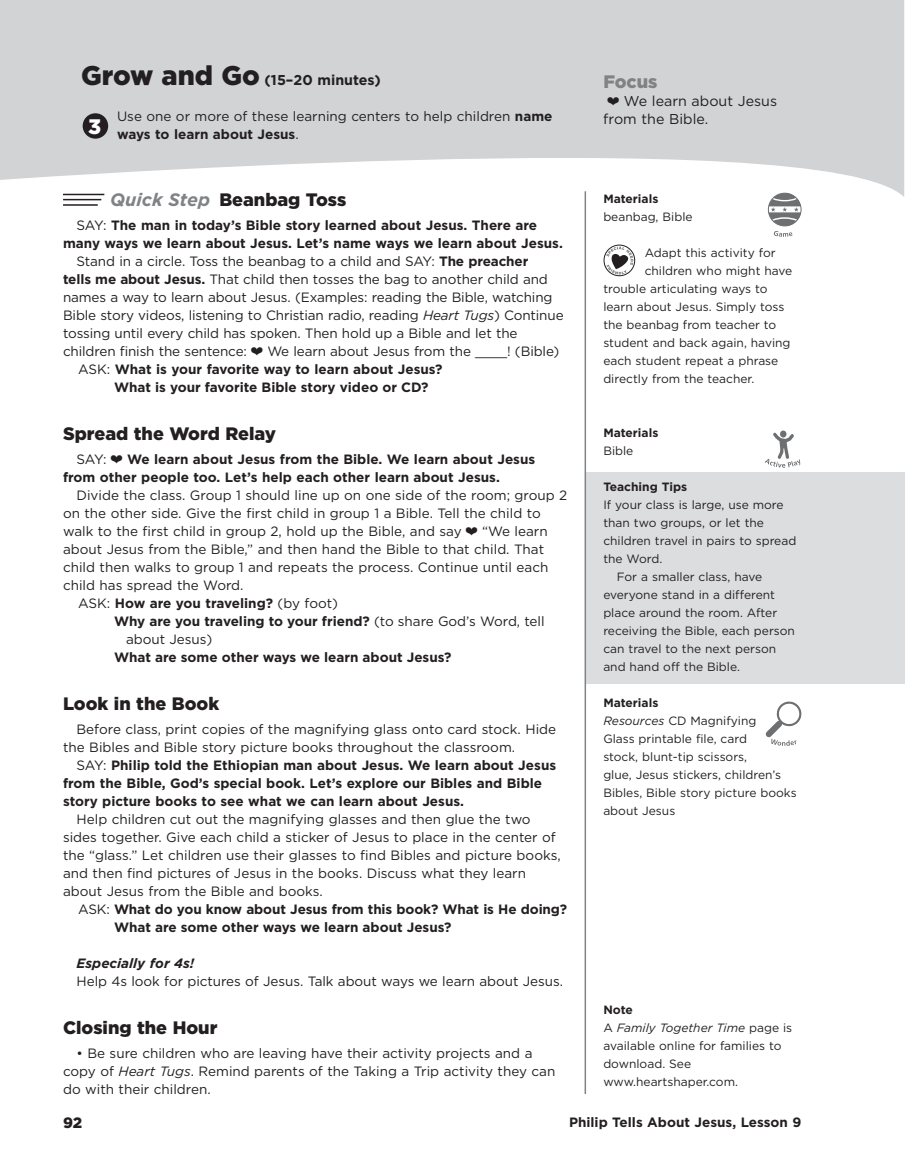
<style>
.page{position:relative;width:905px;height:1175px;background:#fff}
.page>*{position:absolute;margin:0;border:0;box-sizing:border-box;transform-origin:0 0}
.t1{font:900 21px "Gotham";color:#fff}
.t2{font:900 18px "Gotham";color:#231f20}
.t3{font:900 18px "Gotham";color:#808285}
.t4{font:900 15px "Gotham";color:#231f20}
.t5{font:14.25px/18px "Gotham";color:#231f20}
.t6{font:700 14.25px "Gotham";color:#231f20}
.t7{font:13.5px/18px "Gotham";color:#231f20}
.t8{font:700 13.5px/18px "Gotham";color:#231f20}
.t9{font:italic 700 13.5px "Gotham";color:#231f20}
.t10{font:12px/18px "Gotham";color:#231f20}
.t11{font:700 12px "Gotham";color:#231f20}
.s1{font-weight:900;font-size:27px}
.s2{font-weight:700}
.s3{font-weight:700;font-style:italic;color:#808285}
.s4{font-weight:400}
.s5{font-style:italic}
</style>
<div class="page">
<svg style="left:0;top:0;width:904px;height:197px;fill:#d1d3d4"></svg>
<div style="left:586px;top:472px;width:318px;height:211px;background:#dcddde"></div>
<hr style="left:63px;top:194px;width:41px;height:1px;background:#231f20">
<hr style="left:63px;top:199px;width:38px;height:1px;background:#231f20">
<hr style="left:63px;top:204px;width:35px;height:2px;background:#231f20">
<svg style="left:764px;top:430px;width:36px;height:38px"></svg>
<div style="left:604px;top:245px;width:31px;height:31px;border:1px solid #231f20;border-radius:50%"></div>
<svg style="left:606px;top:246px;width:27px;height:29px"></svg>
<hr style="left:584px;top:191px;width:2px;height:903px;background:#808285">
<div style="left:83px;top:113px;width:25px;height:26px;background:#231f20;border-radius:50%"></div>
<div style="left:768px;top:193px;width:33px;height:33px;border:1px solid #6d6f71;border-radius:50%"></div>
<svg style="left:770px;top:193px;width:31px;height:44px"></svg>
<svg style="left:765px;top:701px;width:36px;height:45px"></svg>
<svg style="left:607px;top:97px;width:12px;height:8px"></svg>
<p class="t6" style="left:81px;top:70px;width:301px"><span class="s1">Grow and Go</span> (15–20 minutes)</p>
<p class="t7" style="left:117px;top:107px;width:437px">Use one or more of these learning centers to help children <span class="s2">name ways to learn about Jesus</span>.</p>
<h1 class="t1" style="left:88px;top:112px;width:15px">3</h1>
<h2 class="t2" style="left:110px;top:187px;width:237px"><span class="s3">Quick Step</span> Beanbag Toss</h2>
<p class="t8" style="left:76px;top:216px;width:462px"><span class="s4">SAY:</span> The man in today’s Bible story learned about Jesus. There are</p>
<p class="t8" style="left:63px;top:234px;width:501px">many ways we learn about Jesus. Let’s name ways we learn about Jesus.</p>
<p class="t7" style="left:76px;top:252px;width:453px">Stand in a circle. Toss the beanbag to a child and SAY: <span class="s2">The preacher</span></p>
<p class="t7" style="left:63px;top:270px;width:486px"><span class="s2">tells me about Jesus.</span> That child then tosses the bag to another child and</p>
<p class="t7" style="left:63px;top:288px;width:491px">names a way to learn about Jesus. (Examples: reading the Bible, watching</p>
<p class="t7" style="left:63px;top:306px;width:502px">Bible story videos, listening to Christian radio, reading <span class="s5">Heart Tugs</span>) Continue</p>
<p class="t7" style="left:63px;top:324px;width:456px">tossing until every child has spoken. Then hold up a Bible and let the</p>
<p class="t7" style="left:63px;top:342px;width:185px">children finish the sentence:</p>
<p class="t7" style="left:267px;top:342px;width:293px">We learn about Jesus from the ____! (Bible)</p>
<p class="t8" style="left:78px;top:360px;width:366px"><span class="s4">ASK:</span> What is your favorite way to learn about Jesus?</p>
<p class="t8" style="left:114px;top:378px;width:316px">What is your favorite Bible story video or CD?</p>
<h2 class="t2" style="left:63px;top:421px;width:214px">Spread the Word Relay</h2>
<p class="t7" style="left:76px;top:450px;width:32px">SAY:</p>
<p class="t8" style="left:63px;top:450px;width:474px;text-indent:64px">We learn about Jesus from the Bible. We learn about Jesus from other people too. Let’s help each other learn about Jesus.</p>
<p class="t7" style="left:63px;top:486px;width:506px;text-indent:14px">Divide the class. Group 1 should line up on one side of the room; group 2 on the other side. Give the first child in group 1 a Bible. Tell the child to walk to the first child in group 2, hold up the Bible, and say</p>
<p class="t7" style="left:482px;top:522px;width:67px">“We learn</p>
<p class="t7" style="left:63px;top:540px;width:482px">about Jesus from the Bible,” and then hand the Bible to that child. That</p>
<p class="t7" style="left:63px;top:558px;width:487px">child then walks to group 1 and repeats the process. Continue until each</p>
<p class="t7" style="left:63px;top:576px;width:182px">child has spread the Word.</p>
<p class="t8" style="left:78px;top:594px;width:261px"><span class="s4">ASK:</span> How are you traveling? <span class="s4">(by foot)</span></p>
<p class="t8" style="left:114px;top:612px;width:432px">Why are you traveling to your friend? <span class="s4">(to share God’s Word, tell</span></p>
<p class="t7" style="left:126px;top:630px;width:88px">about Jesus)</p>
<p class="t8" style="left:114px;top:648px;width:339px">What are some other ways we learn about Jesus?</p>
<h2 class="t2" style="left:63px;top:691px;width:158px">Look in the Book</h2>
<p class="t7" style="left:63px;top:720px;width:494px;text-indent:14px">Before class, print copies of the magnifying glass onto card stock. Hide the Bibles and Bible story picture books throughout the classroom.</p>
<p class="t8" style="left:63px;top:756px;width:494px;text-indent:14px"><span class="s4">SAY:</span> Philip told the Ethiopian man about Jesus. We learn about Jesus from the Bible, God’s special book. Let’s explore our Bibles and Bible story picture books to see what we can learn about Jesus.</p>
<p class="t7" style="left:63px;top:810px;width:499px;text-indent:14px">Help children cut out the magnifying glasses and then glue the two sides together. Give each child a sticker of Jesus to place in the center of the “glass.” Let children use their glasses to find Bibles and picture books, and then find pictures of Jesus in the books. Discuss what they learn about Jesus from the Bible and books.</p>
<p class="t8" style="left:114px;top:900px;width:454px;text-indent:-36px"><span class="s4">ASK:</span> What do you know about Jesus from this book? What is He doing?<br>What are some other ways we learn about Jesus?</p>
<p class="t9" style="left:76px;top:954px;width:119px">Especially for 4s!</p>
<p class="t7" style="left:76px;top:972px;width:488px">Help 4s look for pictures of Jesus. Talk about ways we learn about Jesus.</p>
<h2 class="t2" style="left:63px;top:1015px;width:156px">Closing the Hour</h2>
<p class="t7" style="left:63px;top:1044px;width:494px;text-indent:14px">• Be sure children who are leaving have their activity projects and a copy of <span class="s5">Heart Tugs</span>. Remind parents of the Taking a Trip activity they can do with their children.</p>
<h2 class="t3" style="left:603px;top:69px;width:56px">Focus</h2>
<p class="t5" style="left:603px;top:92px;width:175px;text-indent:21px">We learn about Jesus from the Bible.</p>
<p class="t11" style="left:603px;top:191px;width:57px">Materials</p>
<p class="t10" style="left:603px;top:208px;width:91px">beanbag, Bible</p>
<p class="t10" style="left:644px;top:244px;width:133px">Adapt this activity for</p>
<p class="t10" style="left:644px;top:262px;width:149px">children who might have</p>
<p class="t10" style="left:603px;top:280px;width:166px">trouble articulating ways to</p>
<p class="t10" style="left:603px;top:298px;width:182px">learn about Jesus. Simply toss</p>
<p class="t10" style="left:603px;top:316px;width:174px">the beanbag from teacher to</p>
<p class="t10" style="left:603px;top:334px;width:189px">student and back again, having</p>
<p class="t10" style="left:603px;top:352px;width:176px">each student repeat a phrase</p>
<p class="t10" style="left:603px;top:370px;width:152px">directly from the teacher.</p>
<p class="t11" style="left:603px;top:425px;width:57px">Materials</p>
<p class="t10" style="left:603px;top:442px;width:32px">Bible</p>
<p class="t11" style="left:603px;top:479px;width:85px">Teaching Tips</p>
<p class="t10" style="left:603px;top:496px;width:182px">If your class is large, use more</p>
<p class="t10" style="left:603px;top:514px;width:162px">than two groups, or let the</p>
<p class="t10" style="left:603px;top:532px;width:194px">children travel in pairs to spread</p>
<p class="t10" style="left:603px;top:550px;width:61px">the Word.</p>
<p class="t10" style="left:616px;top:568px;width:147px">For a smaller class, have</p>
<p class="t10" style="left:603px;top:586px;width:173px">everyone stand in a different</p>
<p class="t10" style="left:603px;top:604px;width:175px">place around the room. After</p>
<p class="t10" style="left:603px;top:622px;width:193px">receiving the Bible, each person</p>
<p class="t10" style="left:603px;top:640px;width:174px">can travel to the next person</p>
<p class="t10" style="left:603px;top:658px;width:138px">and hand off the Bible.</p>
<p class="t10" style="left:603px;top:694px;width:195px"><span class="s2">Materials<br></span><span class="s5">Resources</span> CD Magnifying<br>Glass printable file, card<br>stock, blunt-tip scissors,<br>glue, Jesus stickers, children’s<br>Bibles, Bible story picture books about Jesus</p>
<p class="t10" style="left:603px;top:1000px;width:190px"><span class="s2">Note<br></span>A <span class="s5">Family Together Time</span> page is available online for families to download. See www.heartshaper.com.</p>
<p class="t4" style="left:63px;top:1112px;width:21px">92</p>
<p class="t8" style="left:569px;top:1113px;width:234px">Philip Tells About Jesus, Lesson 9</p>
</div>
